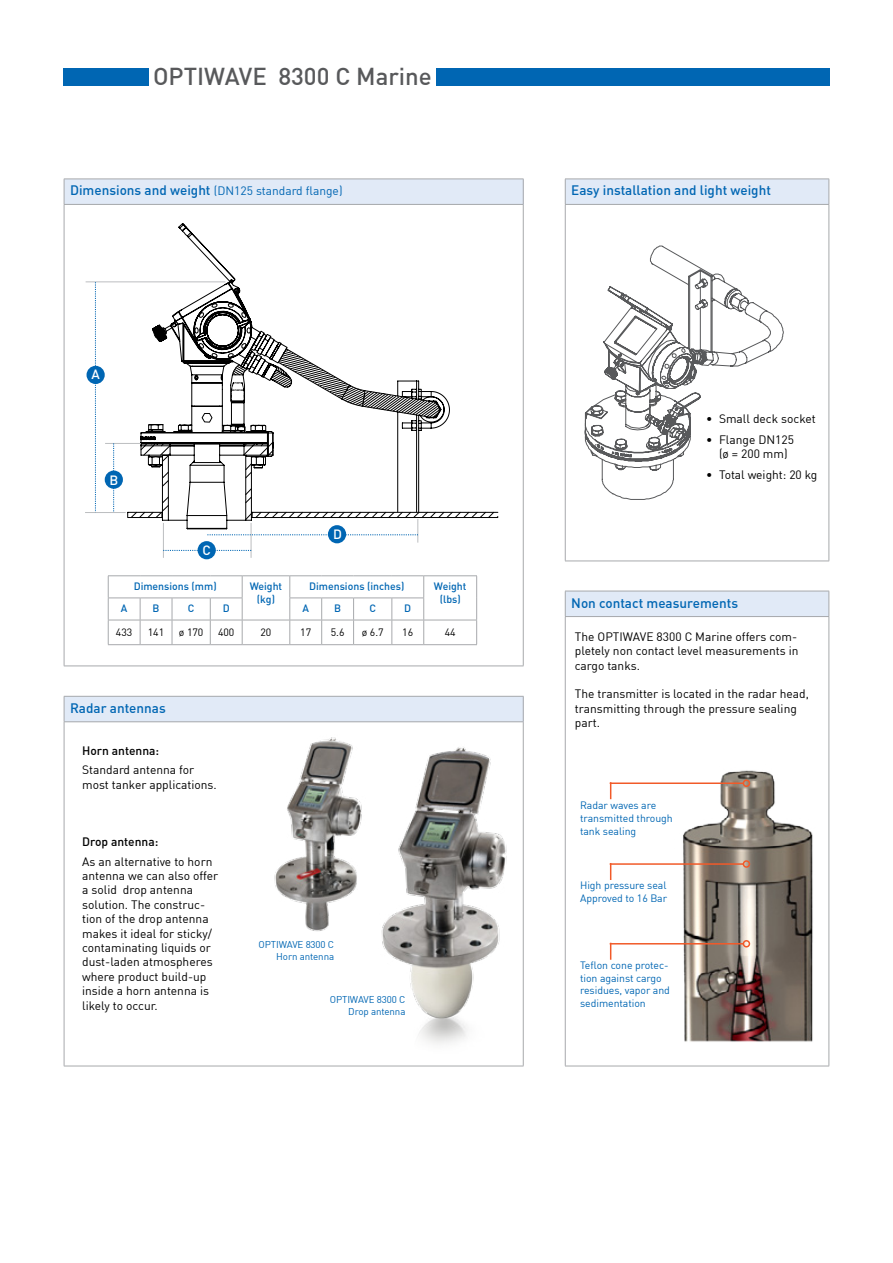
<style>
.page{position:relative;width:893px;height:1263px;background:#fff}
.page>*{position:absolute;margin:0;border:0;box-sizing:border-box;transform-origin:0 0}
.t1{font:500 24px "DIN";color:#58595b}
.t2{font:500 13.5px "DIN";color:#0066b3}
.t3{font:500 13.35px "DINCE";color:#fff}
.t4{font:12px/14.4px "DIN";color:#000}
.t5{font:12px "DIN";color:#0066b3}
.t6{font:500 12px "DIN";color:#000}
.t7{font:10.5px/12.6px "DIN";letter-spacing:-.005em;color:#0066b3}
.t8{font:500 10.5px/12.6px "DIN";color:#0066b3;text-align:center}
.t9{font:10.5px "DIN";color:#000}
.t10{font:9.75px/12px "DIN";letter-spacing:-.01em;color:#0066b3;text-align:right}
.s1{font-weight:500;font-size:13.5px}
</style>
<div class="page">
<div style="left:64px;top:696px;width:459px;height:26px;background:#e1eaf7"></div>
<hr style="left:64px;top:696px;width:460px;height:1px;background:#a7a9ac">
<svg style="left:64px;top:697px;width:1px;height:24px"></svg>
<svg style="left:523px;top:697px;width:1px;height:24px"></svg>
<hr style="left:64px;top:721px;width:460px;height:1px;background:#a7a9ac">
<hr style="left:64px;top:722px;width:1px;height:344px;background:#a7a9ac">
<hr style="left:523px;top:722px;width:1px;height:344px;background:#a7a9ac">
<hr style="left:64px;top:1066px;width:460px;height:1px;background:#a7a9ac">
<div style="left:565px;top:591px;width:264px;height:25px;background:#e1eaf7"></div>
<hr style="left:565px;top:591px;width:264px;height:1px;background:#a7a9ac">
<svg style="left:565px;top:591px;width:1px;height:25px"></svg>
<svg style="left:829px;top:591px;width:1px;height:25px"></svg>
<hr style="left:565px;top:616px;width:264px;height:1px;background:#a7a9ac">
<hr style="left:565px;top:617px;width:1px;height:449px;background:#a7a9ac">
<hr style="left:829px;top:617px;width:1px;height:449px;background:#a7a9ac">
<hr style="left:565px;top:1066px;width:264px;height:1px;background:#a7a9ac">
<div style="left:565px;top:179px;width:264px;height:25px;background:#e1eaf7"></div>
<hr style="left:565px;top:179px;width:264px;height:1px;background:#a7a9ac">
<svg style="left:565px;top:179px;width:1px;height:25px"></svg>
<svg style="left:829px;top:179px;width:1px;height:25px"></svg>
<hr style="left:565px;top:204px;width:264px;height:1px;background:#a7a9ac">
<hr style="left:565px;top:205px;width:1px;height:356px;background:#a7a9ac">
<hr style="left:829px;top:205px;width:1px;height:356px;background:#a7a9ac">
<hr style="left:565px;top:561px;width:264px;height:1px;background:#a7a9ac">
<div style="left:436px;top:68px;width:393px;height:17px;background:#0066b3"></div>
<div style="left:64px;top:68px;width:85px;height:17px;background:#0066b3"></div>
<div style="left:64px;top:179px;width:459px;height:25px;background:#e1eaf7"></div>
<hr style="left:64px;top:179px;width:460px;height:1px;background:#a7a9ac">
<svg style="left:64px;top:179px;width:1px;height:25px"></svg>
<svg style="left:523px;top:179px;width:1px;height:25px"></svg>
<hr style="left:64px;top:204px;width:460px;height:1px;background:#a7a9ac">
<hr style="left:64px;top:205px;width:1px;height:461px;background:#a7a9ac">
<hr style="left:523px;top:205px;width:1px;height:461px;background:#a7a9ac">
<hr style="left:64px;top:666px;width:460px;height:1px;background:#a7a9ac">
<svg style="left:127px;top:223px;width:115px;height:78px"></svg>
<hr style="left:86px;top:281px;width:139px;height:1px;background:#bcbec0">
<hr style="left:85px;top:512px;width:41px;height:1px;background:#bcbec0">
<hr style="left:105px;top:443px;width:35px;height:1px;background:#bcbec0">
<svg style="left:95px;top:282px;width:1px;height:230px"></svg>
<svg style="left:113px;top:443px;width:1px;height:69px"></svg>
<hr style="left:251px;top:523px;width:1px;height:35px;background:#bcbec0">
<hr style="left:163px;top:523px;width:1px;height:35px;background:#bcbec0">
<svg style="left:163px;top:550px;width:88px;height:1px"></svg>
<svg style="left:127px;top:301px;width:371px;height:242px"></svg>
<div style="left:87px;top:366px;width:18px;height:18px;background:#0066b3;border-radius:50%"></div>
<div style="left:198px;top:541px;width:18px;height:18px;background:#0066b3;border-radius:50%"></div>
<div style="left:105px;top:471px;width:18px;height:18px;background:#0066b3;border-radius:50%"></div>
<div style="left:328px;top:525px;width:18px;height:18px;background:#0066b3;border-radius:50%"></div>
<hr style="left:108px;top:575px;width:32px;height:1px;background:#a7a9ac">
<hr style="left:140px;top:575px;width:32px;height:1px;background:#a7a9ac">
<hr style="left:172px;top:575px;width:38px;height:1px;background:#a7a9ac">
<hr style="left:210px;top:575px;width:32px;height:1px;background:#a7a9ac">
<hr style="left:242px;top:575px;width:48px;height:1px;background:#a7a9ac">
<hr style="left:290px;top:575px;width:32px;height:1px;background:#a7a9ac">
<hr style="left:322px;top:575px;width:32px;height:1px;background:#a7a9ac">
<hr style="left:354px;top:575px;width:38px;height:1px;background:#a7a9ac">
<hr style="left:392px;top:575px;width:32px;height:1px;background:#a7a9ac">
<hr style="left:424px;top:575px;width:53px;height:1px;background:#a7a9ac">
<svg style="left:108px;top:576px;width:369px;height:68px"></svg>
<hr style="left:108px;top:644px;width:32px;height:1px;background:#a7a9ac">
<hr style="left:140px;top:644px;width:32px;height:1px;background:#a7a9ac">
<hr style="left:172px;top:644px;width:38px;height:1px;background:#a7a9ac">
<hr style="left:210px;top:644px;width:32px;height:1px;background:#a7a9ac">
<hr style="left:242px;top:644px;width:48px;height:1px;background:#a7a9ac">
<hr style="left:290px;top:644px;width:32px;height:1px;background:#a7a9ac">
<hr style="left:322px;top:644px;width:32px;height:1px;background:#a7a9ac">
<hr style="left:354px;top:644px;width:38px;height:1px;background:#a7a9ac">
<hr style="left:392px;top:644px;width:32px;height:1px;background:#a7a9ac">
<hr style="left:424px;top:644px;width:53px;height:1px;background:#a7a9ac">
<svg style="left:585px;top:246px;width:199px;height:254px"></svg>
<img style="left:381px;top:747px;width:126px;height:297px">
<img style="left:274px;top:737px;width:88px;height:194px">
<img style="left:674px;top:770px;width:139px;height:272px">
<hr style="left:610px;top:782px;width:133px;height:2px;background:#f15a29">
<div style="left:743px;top:779px;width:7px;height:8px;border:2px solid #f15a29;border-radius:50%"></div>
<svg style="left:610px;top:782px;width:1px;height:17px"></svg>
<hr style="left:610px;top:863px;width:133px;height:2px;background:#f15a29">
<div style="left:743px;top:860px;width:7px;height:8px;border:2px solid #f15a29;border-radius:50%"></div>
<svg style="left:610px;top:865px;width:1px;height:15px"></svg>
<hr style="left:610px;top:943px;width:133px;height:1px;background:#f15a29">
<div style="left:743px;top:940px;width:7px;height:7px;border:2px solid #f15a29;border-radius:50%"></div>
<svg style="left:610px;top:944px;width:1px;height:16px"></svg>
<h1 class="t1" style="left:153px;top:64px;width:280px">OPTIWAVE 8300 C Marine</h1>
<p class="t5" style="left:70px;top:185px;width:274px"><span class="s1">Dimensions and weight</span> (DN125 standard flange)</p>
<p class="t3" style="left:91px;top:365px;width:10px">A</p>
<p class="t3" style="left:110px;top:471px;width:10px">B</p>
<p class="t3" style="left:202px;top:541px;width:10px">C</p>
<p class="t3" style="left:333px;top:525px;width:10px">D</p>
<p class="t8" style="left:134px;top:580px;width:85px">Dimensions (mm)</p>
<p class="t8" style="left:250px;top:580px;width:34px">Weight (kg)</p>
<p class="t8" style="left:309px;top:580px;width:97px">Dimensions (inches)</p>
<p class="t8" style="left:434px;top:580px;width:34px">Weight (lbs)</p>
<p class="t8" style="left:121px;top:602px;width:8px">A</p>
<p class="t8" style="left:153px;top:602px;width:8px">B</p>
<p class="t8" style="left:188px;top:602px;width:8px">C</p>
<p class="t8" style="left:223px;top:602px;width:8px">D</p>
<p class="t8" style="left:302px;top:602px;width:8px">A</p>
<p class="t8" style="left:334px;top:602px;width:8px">B</p>
<p class="t8" style="left:369px;top:602px;width:8px">C</p>
<p class="t8" style="left:404px;top:602px;width:8px">D</p>
<p class="t9" style="left:116px;top:627px;width:18px">433</p>
<p class="t9" style="left:148px;top:627px;width:18px">141</p>
<p class="t9" style="left:179px;top:627px;width:26px">ø 170</p>
<p class="t9" style="left:218px;top:627px;width:18px">400</p>
<p class="t9" style="left:260px;top:627px;width:12px">20</p>
<p class="t9" style="left:300px;top:627px;width:12px">17</p>
<p class="t9" style="left:331px;top:627px;width:15px">5.6</p>
<p class="t9" style="left:362px;top:627px;width:23px">ø 6.7</p>
<p class="t9" style="left:402px;top:627px;width:12px">16</p>
<p class="t9" style="left:445px;top:627px;width:12px">44</p>
<p class="t2" style="left:70px;top:701px;width:97px">Radar antennas</p>
<p class="t6" style="left:82px;top:744px;width:79px">Horn antenna:</p>
<p class="t4" style="left:82px;top:763px;width:136px">Standard antenna for most tanker applications.</p>
<p class="t6" style="left:82px;top:835px;width:78px">Drop antenna:</p>
<p class="t4" style="left:82px;top:854px;width:138px">As an alternative to horn antenna we can also offer a solid drop antenna solution. The construc&shy;tion of the drop antenna makes it ideal for sticky/ contaminating liquids or dust-laden atmospheres where product build-up inside a horn antenna is likely to occur.</p>
<p class="t10" style="left:259px;top:939px;width:77px">OPTIWAVE 8300 C<br>Horn antenna</p>
<p class="t10" style="left:330px;top:993px;width:77px">OPTIWAVE 8300 C<br>Drop antenna</p>
<p class="t2" style="left:571px;top:184px;width:201px">Easy installation and light weight</p>
<p class="t4" style="left:706px;top:411px;width:111px">• Small deck socket</p>
<p class="t4" style="left:706px;top:432px;width:89px;text-align:center">• Flange DN125 (ø = 200 mm)</p>
<p class="t4" style="left:706px;top:468px;width:113px">• Total weight: 20 kg</p>
<p class="t2" style="left:571px;top:596px;width:168px">Non contact measurements</p>
<p class="t4" style="left:575px;top:630px;width:225px;text-align:justify">The OPTIWAVE 8300 C Marine offers com&shy;pletely non contact level measurements in cargo tanks.</p>
<p class="t4" style="left:575px;top:687px;width:236px">The transmitter is located in the radar head, transmitting through the pressure sealing part.</p>
<p class="t7" style="left:580px;top:800px;width:94px">Radar waves are transmitted through tank sealing</p>
<p class="t7" style="left:580px;top:879px;width:89px">High pressure seal<br>Approved to 16 Bar</p>
<p class="t7" style="left:580px;top:959px;width:91px">Teflon cone protec&shy;tion against cargo residues, vapor and sedimentation</p>
</div>
